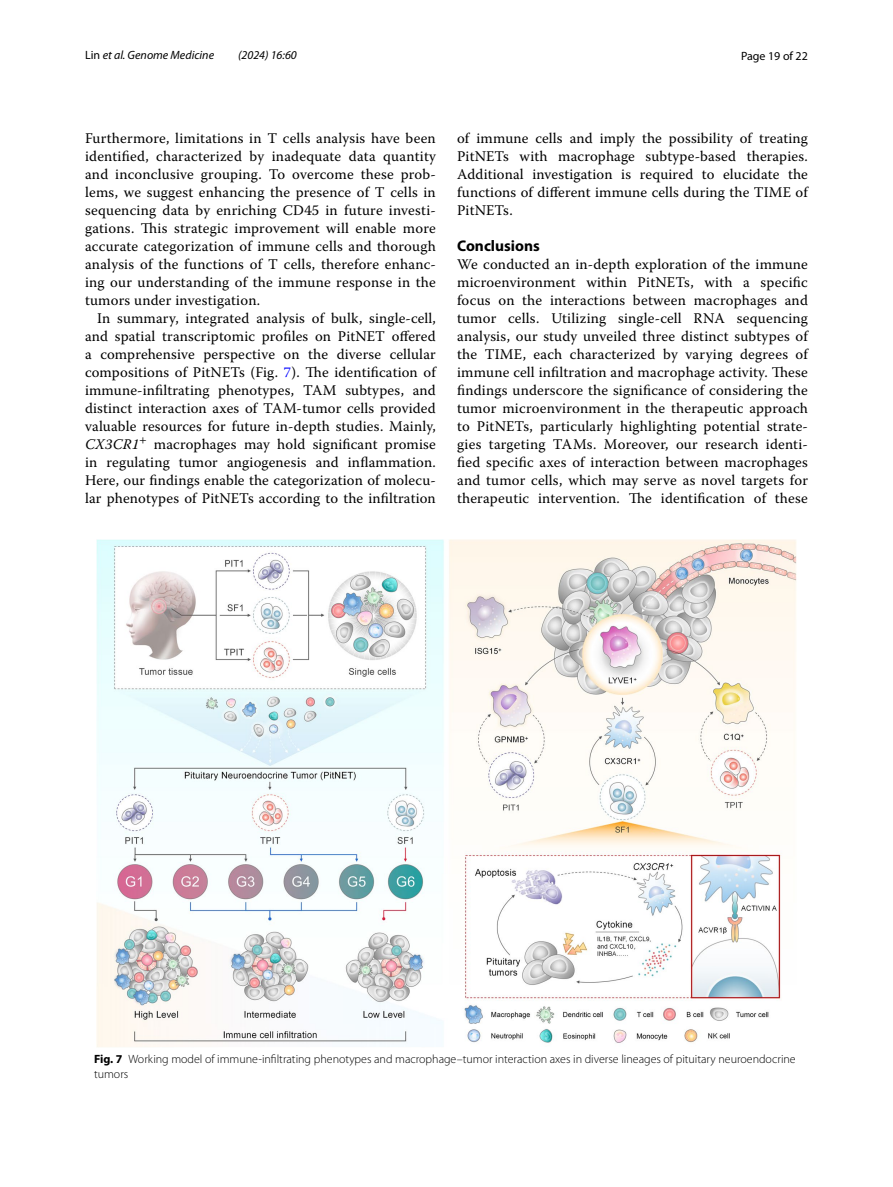
<style>
.page{position:relative;width:893px;height:1187px;background:#fff}
.page>*{position:absolute;margin:0;border:0;box-sizing:border-box;transform-origin:0 0}
.t1{font:700 15.45px "Myriad Pro";color:#000}
.t2{font:14.7px/18px "Warnock Pro";letter-spacing:.01em;color:#000;text-align:justify}
.t3{font:300 12px/15px "Myriad Pro";color:#000}
.t4{font:italic 12px "Myriad Pro";color:#000}
.t5{font:12px "Myriad Pro";color:#000}
.s1{font-style:normal}
.s2{color:#00f}
.s3{font-style:italic}
.s4{font-weight:700}
</style>
<div class="page">
<img style="left:96px;top:539px;width:701px;height:508px">
<p class="t4" style="left:85px;top:48px;width:131px"><span class="s1">Lin</span> et al. Genome Medicine</p>
<p class="t4" style="left:238px;top:48px;width:60px">(2024) 16:60</p>
<p class="t5" style="left:741px;top:48px;width:68px">Page 19 of 22</p>
<p class="t2" style="left:85px;top:128px;width:352px">Furthermore, limitations in T cells analysis have been identified, characterized by inadequate data quantity and inconclusive grouping. To overcome these prob&shy;lems, we suggest enhancing the presence of T cells in sequencing data by enriching CD45 in future investi&shy;gations. This strategic improvement will enable more accurate categorization of immune cells and thorough analysis of the functions of T cells, therefore enhanc&shy;ing our understanding of the immune response in the tumors under investigation.</p>
<p class="t2" style="left:85px;top:308px;width:352px;text-indent:12px">In summary, integrated analysis of bulk, single-cell, and spatial transcriptomic profiles on PitNET offered a comprehensive perspective on the diverse cellular compositions of PitNETs (Fig. <span class="s2">7</span>). The identification of immune-infiltrating phenotypes, TAM subtypes, and distinct interaction axes of TAM-tumor cells provided valuable resources for future in-depth studies. Mainly, <span class="s3">CX3CR1</span><sup>+</sup> macrophages may hold significant promise in regulating tumor angiogenesis and inflammation.<br>Here, our findings enable the categorization of molecu&shy;lar phenotypes of PitNETs according to the infiltration</p>
<p class="t2" style="left:457px;top:128px;width:352px">of immune cells and imply the possibility of treating PitNETs with macrophage subtype-based therapies.<br>Additional investigation is required to elucidate the functions of different immune cells during the TIME of PitNETs.</p>
<p class="t1" style="left:457px;top:235px;width:84px">Conclusions</p>
<p class="t2" style="left:457px;top:254px;width:352px">We conducted an in-depth exploration of the immune microenvironment within PitNETs, with a specific focus on the interactions between macrophages and tumor cells. Utilizing single-cell RNA sequencing analysis, our study unveiled three distinct subtypes of the TIME, each characterized by varying degrees of immune cell infiltration and macrophage activity. These findings underscore the significance of considering the tumor microenvironment in the therapeutic approach to PitNETs, particularly highlighting potential strate&shy;gies targeting TAMs. Moreover, our research identi&shy;fied specific axes of interaction between macrophages and tumor cells, which may serve as novel targets for therapeutic intervention. The identification of these</p>
<p class="t3" style="left:94px;top:1051px;width:703px"><span class="s4">Fig. 7</span> Working model of immune-infiltrating phenotypes and macrophage–tumor interaction axes in diverse lineages of pituitary neuroendocrine tumors</p>
</div>
